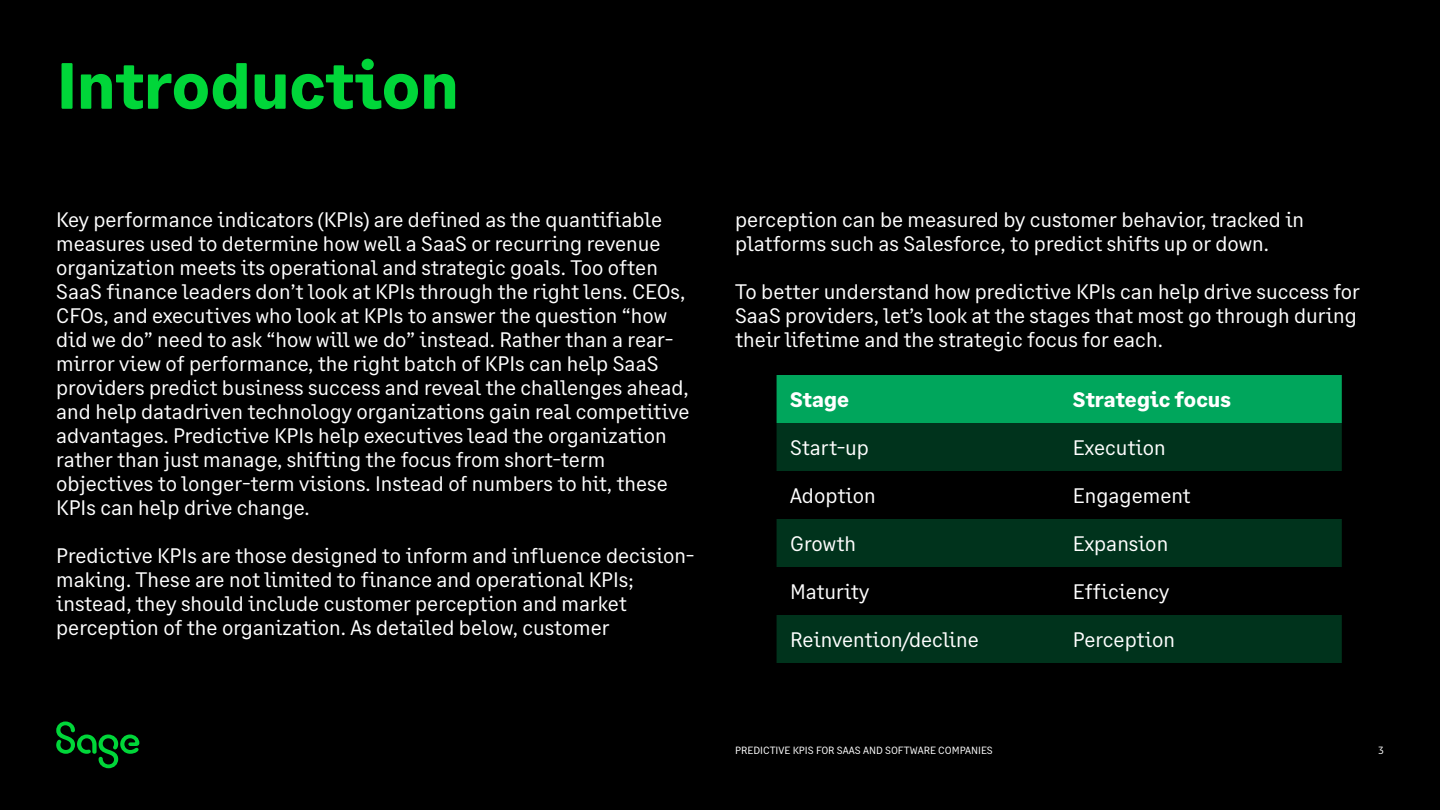
<style>
.page{position:relative;width:1440px;height:810px;background:#000}
.page>*{position:absolute;margin:0;border:0;box-sizing:border-box;transform-origin:0 0}
.t1{font:700 65.25px "Sage Text";color:#00d639}
.t2{font:21px/24px "Sage Text";color:#fff}
.t3{font:700 21px "Sage Text";color:#fff}
.t4{font:10.5px "Sage Text";color:#fff}
</style>
<div class="page">
<svg style="left:777px;top:375px;width:565px;height:96px;background:#006c3b"></svg>
<svg style="left:777px;top:519px;width:565px;height:144px;fill:#00331c"></svg>
<svg style="left:56px;top:722px;width:83px;height:46px"></svg>
<h1 class="t1" style="left:57px;top:45px;width:403px">Introduction</h1>
<p class="t2" style="left:56px;top:208px;width:635px">Key performance indicators (KPIs) are defined as the quantifiable measures used to determine how well a SaaS or recurring revenue organization meets its operational and strategic goals. Too often SaaS finance leaders don’t look at KPIs through the right lens. CEOs, CFOs, and executives who look at KPIs to answer the question “how did we do” need to ask “how will we do” instead. Rather than a rear&shy;mirror view of performance, the right batch of KPIs can help SaaS providers predict business success and reveal the challenges ahead, and help datadriven technology organizations gain real competitive advantages. Predictive KPIs help executives lead the organization rather than just manage, shifting the focus from short-term objectives to longer-term visions. Instead of numbers to hit, these KPIs can help drive change.</p>
<p class="t2" style="left:56px;top:544px;width:639px">Predictive KPIs are those designed to inform and influence decision&shy;making. These are not limited to finance and operational KPIs; instead, they should include customer perception and market perception of the organization. As detailed below, customer</p>
<p class="t2" style="left:735px;top:208px;width:571px">perception can be measured by customer behavior, tracked in platforms such as Salesforce, to predict shifts up or down.</p>
<p class="t2" style="left:735px;top:280px;width:626px">To better understand how predictive KPIs can help drive success for<br>SaaS providers, let’s look at the stages that most go through during their lifetime and the strategic focus for each.</p>
<p class="t3" style="left:790px;top:387px;width:60px">Stage</p>
<p class="t3" style="left:1073px;top:387px;width:160px">Strategic focus</p>
<p class="t2" style="left:790px;top:436px;width:80px">Start-up</p>
<p class="t2" style="left:1073px;top:436px;width:94px">Execution</p>
<p class="t2" style="left:790px;top:484px;width:87px">Adoption</p>
<p class="t2" style="left:1073px;top:484px;width:119px">Engagement</p>
<p class="t2" style="left:790px;top:532px;width:68px">Growth</p>
<p class="t2" style="left:1073px;top:532px;width:97px">Expansion</p>
<p class="t2" style="left:790px;top:580px;width:81px">Maturity</p>
<p class="t2" style="left:1073px;top:580px;width:98px">Efficiency</p>
<p class="t2" style="left:790px;top:628px;width:190px">Reinvention/decline</p>
<p class="t2" style="left:1073px;top:628px;width:104px">Perception</p>
<p class="t4" style="left:735px;top:744px;width:259px">PREDICTIVE KPIS FOR SAAS AND SOFTWARE COMPANIES</p>
<p class="t4" style="left:1378px;top:744px;width:7px">3</p>
</div>
